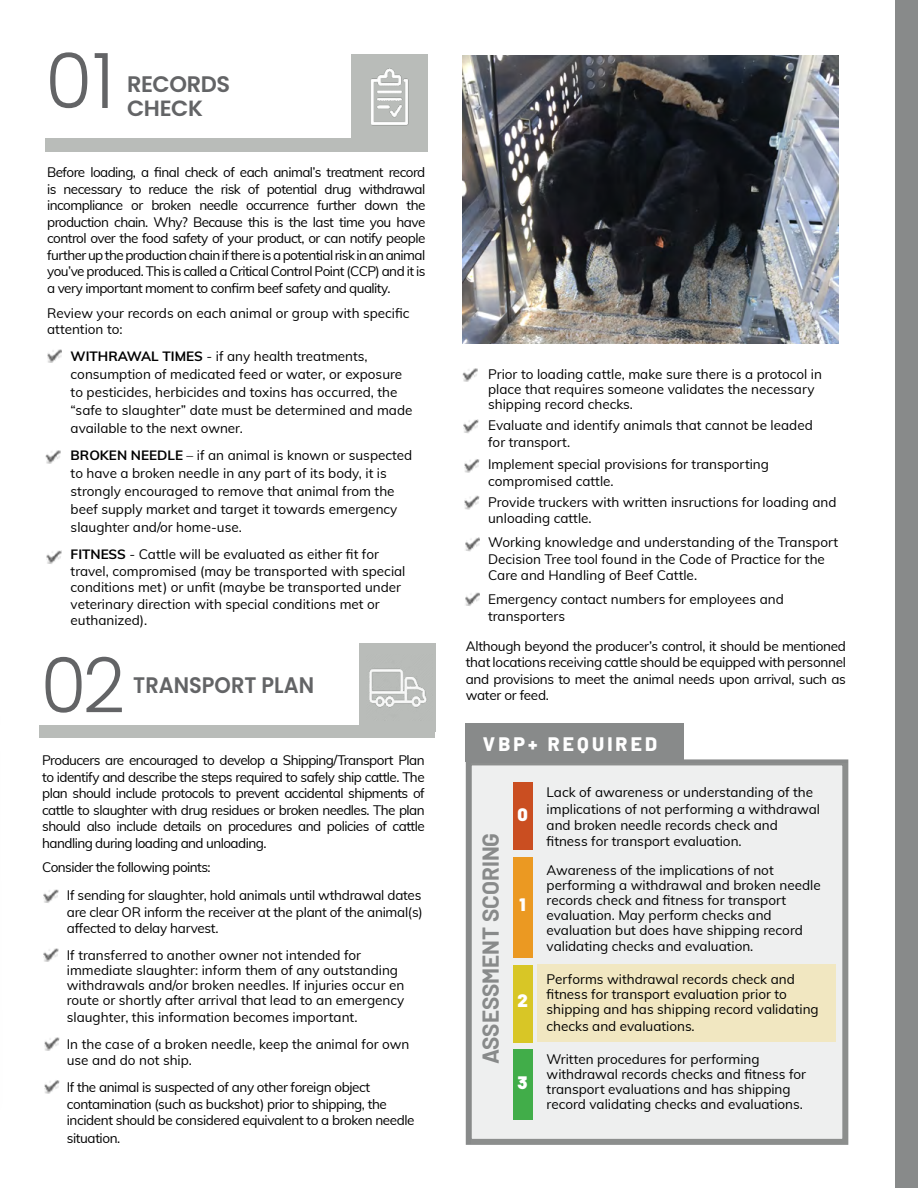
<style>
.page{position:relative;width:918px;height:1188px;background:#fff}
.page>*{position:absolute;margin:0;border:0;box-sizing:border-box;transform-origin:0 0}
.t1{font:300 76.5px "Poppins";color:#636466}
.t2{font:700 22.5px "Barlow";color:#888a8a}
.t3{font:600 22.5px "Poppins";color:#636466;scale:.93 1}
.t4{font:600 22.5px "Poppins";letter-spacing:-.02em;color:#636466}
.t5{font:600 22.05px "Poppins";letter-spacing:-.02em;color:#636466}
.t6{font:800 19.5px "Barlow";letter-spacing:.16em;color:#fff}
.t7{font:900 18px "Barlow";color:#fff}
.t8{font:13.5px/16.5px "Muli";color:#000}
.t9{font:13.5px/27px "Muli";letter-spacing:-.03em;color:#000}
.t10{font:13.5px/28.5px "Muli";letter-spacing:-.02em;color:#000}
.s1{font-weight:700}
</style>
<div class="page">
<img style="left:47px;top:349px;width:15px;height:14px">
<img style="left:45px;top:450px;width:16px;height:14px">
<img style="left:46px;top:550px;width:16px;height:14px">
<div style="left:895px;top:0;width:23px;height:1188px;background:#888a8a"></div>
<img style="left:55px;top:889px;width:4px;height:9px">
<img style="left:55px;top:948px;width:4px;height:9px">
<img style="left:55px;top:1037px;width:4px;height:9px">
<img style="left:55px;top:1080px;width:4px;height:9px">
<img style="left:462px;top:368px;width:16px;height:14px">
<img style="left:463px;top:419px;width:15px;height:14px">
<img style="left:464px;top:459px;width:15px;height:14px">
<img style="left:464px;top:495px;width:15px;height:15px">
<img style="left:463px;top:56px;width:375px;height:288px">
<div style="left:466px;top:759px;width:382px;height:386px;background:#888a8a"></div>
<div style="left:471px;top:764px;width:377px;height:381px;background:#eeefef"></div>
<div style="left:513px;top:1049px;width:20px;height:70px;background:#41ad49"></div>
<div style="left:513px;top:965px;width:20px;height:78px;background:#d8c626"></div>
<div style="left:513px;top:858px;width:20px;height:100px;background:#eb9922"></div>
<div style="left:513px;top:783px;width:20px;height:67px;background:#ca4e21"></div>
<div style="left:537px;top:964px;width:299px;height:78px;background:#f1e7c1"></div>
<div style="left:466px;top:723px;width:218px;height:39px;background:#888a8a"></div>
<div style="left:46px;top:138px;width:382px;height:14px;background:#b9bcb9"></div>
<div style="left:352px;top:54px;width:76px;height:89px;background:#b9bcb9"></div>
<img style="left:371px;top:68px;width:38px;height:57px">
<div style="left:40px;top:725px;width:395px;height:13px;background:#b9bcb9"></div>
<div style="left:359px;top:643px;width:76px;height:88px;background:#b9bcb9"></div>
<img style="left:369px;top:668px;width:58px;height:40px">
<img style="left:465px;top:537px;width:15px;height:15px">
<img style="left:465px;top:592px;width:15px;height:14px">
<img style="left:39px;top:725px;width:16px;height:369px">
<h1 class="t1" style="left:45px;top:37px;width:71px">01</h1>
<h2 class="t4" style="left:127px;top:71px;width:104px">RECORDS</h2>
<h3 class="t5" style="left:127px;top:95px;width:77px">CHECK</h3>
<p class="t8" style="left:47px;top:163px;width:380px;text-align:justify">Before loading, a final check of each animal’s treatment record is necessary to reduce the risk of potential drug withdrawal incompliance or broken needle occurrence further down the production chain. Why? Because this is the last time you have control over the food safety of your product, or can notify people further up the production chain if there is a potential risk in an animal you’ve produced. This is called a Critical Control Point (CCP) and it is a very important moment to confirm beef safety and quality.</p>
<p class="t8" style="left:47px;top:304px;width:364px">Review your records on each animal or group with specific attention to:</p>
<p class="t8" style="left:71px;top:347px;width:343px;line-height:18px"><span class="s1">WITHRAWAL TIMES</span> - if any health treatments, consumption of medicated feed or water, or exposure to pesticides, herbicides and toxins has occurred, the “safe to slaughter” date must be determined and made available to the next owner.</p>
<p class="t8" style="left:71px;top:446px;width:343px;line-height:18px"><span class="s1">BROKEN NEEDLE</span> – if an animal is known or suspected to have a broken needle in any part of its body, it is strongly encouraged to remove that animal from the beef supply market and target it towards emergency slaughter and/or home-use.</p>
<p class="t8" style="left:71px;top:545px;width:336px"><span class="s1">FITNESS</span> - Cattle will be evaluated as either fit for travel, compromised (may be transported with special conditions met) or unfit (maybe be transported under veterinary direction with special conditions met or euthanized).</p>
<h1 class="t1" style="left:41px;top:641px;width:86px">02</h1>
<h2 class="t3" style="left:133px;top:672px;width:196px">TRANSPORT PLAN</h2>
<p class="t8" style="left:42px;top:752px;width:384px;text-align:justify">Producers are encouraged to develop a Shipping/Transport Plan to identify and describe the steps required to safely ship cattle. The plan should include protocols to prevent accidental shipments of cattle to slaughter with drug residues or broken needles. The plan should also include details on procedures and policies of cattle handling during loading and unloading.</p>
<p class="t10" style="left:67px;top:852px;width:356px;text-indent:-25px">Consider the following points:<br>If sending for slaughter, hold animals until wthdrawal dates</p>
<p class="t10" style="left:67px;top:903px;width:357px;line-height:16.5px">are clear OR inform the receiver at the plant of the animal(s) affected to delay harvest.</p>
<p class="t8" style="left:67px;top:947px;width:339px;line-height:15px">If transferred to another owner not intended for immediate slaughter: inform them of any outstanding withdrawals and/or broken needles. If injuries occur en route or shortly after arrival that lead to an emergency</p>
<p class="t8" style="left:67px;top:1003px;width:344px;line-height:27px">slaughter, this information becomes important.<br>In the case of a broken needle, keep the animal for own</p>
<p class="t9" style="left:67px;top:1046px;width:305px">use and do not ship.<br>If the animal is suspected of any other foreign object</p>
<p class="t9" style="left:67px;top:1095px;width:349px;line-height:16.5px">contamination (such as buckshot) prior to shipping, the incident should be considered equivalent to a broken needle</p>
<p class="t9" style="left:67px;top:1124px;width:55px">situation.</p>
<p class="t8" style="left:488px;top:366px;width:335px;line-height:15px">Prior to loading cattle, make sure there is a protocol in place that requires someone validates the necessary shipping record checks.</p>
<p class="t8" style="left:488px;top:416px;width:326px">Evaluate and identify animals that cannot be leaded for transport.</p>
<p class="t8" style="left:488px;top:455px;width:282px">Implement special provisions for transporting compromised cattle.</p>
<p class="t8" style="left:488px;top:493px;width:350px">Provide truckers with written insructions for loading and unloading cattle.</p>
<p class="t8" style="left:488px;top:533px;width:352px">Working knowledge and understanding of the Transport<br>Decision Tree tool found in the Code of Practice for the<br>Care and Handling of Beef Cattle.</p>
<p class="t8" style="left:488px;top:590px;width:297px">Emergency contact numbers for employees and transporters</p>
<p class="t8" style="left:466px;top:637px;width:382px;text-align:justify">Although beyond the producer’s control, it should be mentioned that locations receiving cattle should be equipped with personnel and provisions to meet the animal needs upon arrival, such as water or feed.</p>
<h3 class="t6" style="left:483px;top:732px;width:176px">VBP+ REQUIRED</h3>
<h2 class="t2" style="left:477px;top:1064px;width:233px;rotate:-90deg">ASSESSMENT SCORING</h2>
<h3 class="t7" style="left:518px;top:803px;width:12px">0</h3>
<h3 class="t7" style="left:520px;top:893px;width:8px">1</h3>
<h3 class="t7" style="left:517px;top:989px;width:12px">2</h3>
<h3 class="t7" style="left:518px;top:1072px;width:12px">3</h3>
<p class="t8" style="left:547px;top:783px;width:275px">Lack of awareness or understanding of the implications of not performing a withdrawal and broken needle records check and fitness for transport evaluation.</p>
<p class="t8" style="left:547px;top:862px;width:276px;line-height:15px">Awareness of the implications of not performing a withdrawal and broken needle records check and fitness for transport evaluation. May perform checks and evaluation but does have shipping record</p>
<p class="t8" style="left:547px;top:938px;width:208px">validating checks and evaluation.</p>
<p class="t8" style="left:547px;top:971px;width:274px;line-height:15px">Performs withdrawal records check and fitness for transport evaluation prior to shipping and has shipping record validating</p>
<p class="t8" style="left:547px;top:1017px;width:150px">checks and evaluations.</p>
<p class="t8" style="left:547px;top:1051px;width:261px;line-height:15px">Written procedures for performing withdrawal records checks and fitness for transport evaluations and has shipping record validating checks and evaluations.</p>
</div>
